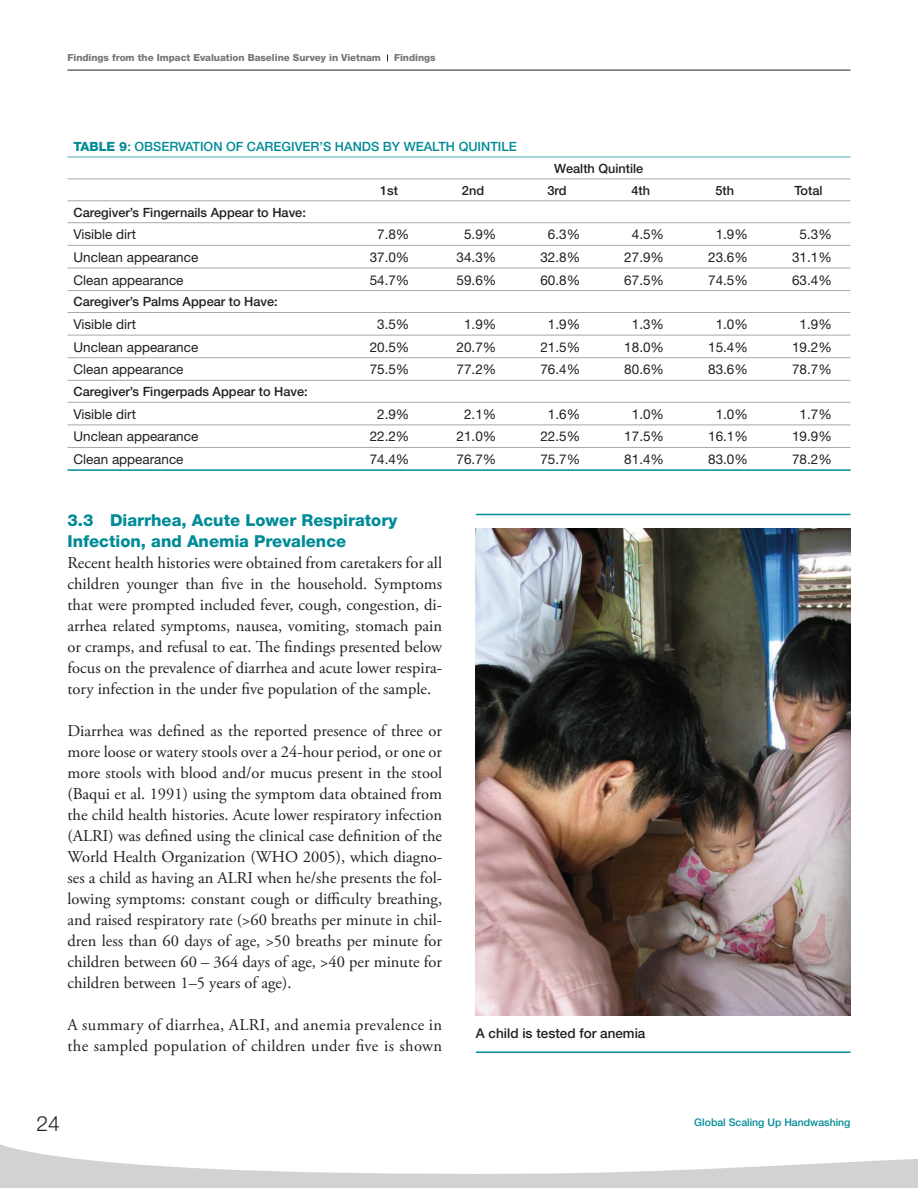
<style>
.page{position:relative;width:918px;height:1188px;background:#fff}
.page>*{position:absolute;margin:0;border:0;box-sizing:border-box;transform-origin:0 0}
.t1{font:300 21px "Helvetica Neue";color:#231f20}
.t2{font:16.5px/21px "Adobe Garamond Pro";color:#231f20;text-align:justify}
.t3{font:16.5px/21px "Adobe Garamond Pro";letter-spacing:.02em;color:#231f20}
.t4{font:800 16.5px/21px "Helvetica Neue";color:#008b97}
.t5{font:13.5px "Helvetica Neue";color:#231f20}
.t6{font:500 13.5px "Helvetica Neue";color:#231f20}
.t7{font:500 12.75px "Helvetica Neue";color:#231f20}
.t8{font:500 12.75px "Helvetica Neue";color:#008b97}
.t9{font:500 10.5px "Helvetica Neue";color:#008b97}
.t10{font:800 9.75px "Helvetica Neue";color:#757679}
.s1{font-weight:800}
</style>
<div class="page">
<hr style="left:68px;top:70px;width:782px;height:1px;background:#231f20">
<svg style="left:0;top:1144px;width:917px;height:44px"></svg>
<svg style="left:917px;top:1159px;width:1px;height:29px"></svg>
<hr style="left:68px;top:178px;width:782px;height:1px;background:#a8a9ad">
<hr style="left:68px;top:200px;width:782px;height:1px;background:#a8a9ad">
<hr style="left:68px;top:222px;width:782px;height:1px;background:#a8a9ad">
<hr style="left:68px;top:245px;width:782px;height:1px;background:#a8a9ad">
<hr style="left:68px;top:268px;width:782px;height:1px;background:#a8a9ad">
<hr style="left:68px;top:290px;width:782px;height:1px;background:#a8a9ad">
<hr style="left:68px;top:312px;width:782px;height:1px;background:#a8a9ad">
<hr style="left:68px;top:335px;width:782px;height:1px;background:#a8a9ad">
<hr style="left:68px;top:357px;width:782px;height:1px;background:#a8a9ad">
<hr style="left:68px;top:380px;width:782px;height:1px;background:#a8a9ad">
<hr style="left:68px;top:402px;width:782px;height:1px;background:#a8a9ad">
<hr style="left:68px;top:424px;width:782px;height:1px;background:#a8a9ad">
<hr style="left:68px;top:447px;width:782px;height:1px;background:#a8a9ad">
<hr style="left:68px;top:156px;width:782px;height:2px;background:#87c5cd">
<hr style="left:68px;top:469px;width:782px;height:2px;background:#008b97">
<img style="left:476px;top:529px;width:374px;height:486px">
<hr style="left:476px;top:514px;width:374px;height:1px;background:#008b97">
<hr style="left:476px;top:1051px;width:374px;height:2px;background:#008b97">
<p class="t10" style="left:68px;top:55px;width:315px">Findings from the Impact Evaluation Baseline Survey in Vietnam</p>
<p class="t10" style="left:394px;top:55px;width:43px">Findings</p>
<p class="t8" style="left:74px;top:142px;width:445px"><span class="s1">TABLE 9</span>: OBSERVATION OF CAREGIVER’S HANDS BY WEALTH QUINTILE</p>
<p class="t7" style="left:554px;top:164px;width:91px">Wealth Quintile</p>
<p class="t7" style="left:380px;top:186px;width:19px">1st</p>
<p class="t7" style="left:462px;top:186px;width:24px">2nd</p>
<p class="t7" style="left:547px;top:186px;width:21px">3rd</p>
<p class="t7" style="left:631px;top:186px;width:20px">4th</p>
<p class="t7" style="left:715px;top:186px;width:20px">5th</p>
<p class="t7" style="left:794px;top:186px;width:30px">Total</p>
<p class="t7" style="left:73px;top:208px;width:234px">Caregiver’s Fingernails Appear to Have:</p>
<p class="t5" style="left:74px;top:230px;width:64px">Visible dirt</p>
<p class="t5" style="left:377px;top:230px;width:34px">7.8%</p>
<p class="t5" style="left:464px;top:230px;width:34px">5.9%</p>
<p class="t5" style="left:548px;top:230px;width:34px">6.3%</p>
<p class="t5" style="left:632px;top:230px;width:34px">4.5%</p>
<p class="t5" style="left:716px;top:230px;width:34px">1.9%</p>
<p class="t5" style="left:800px;top:230px;width:34px">5.3%</p>
<p class="t5" style="left:74px;top:252px;width:126px">Unclean appearance</p>
<p class="t5" style="left:370px;top:252px;width:41px">37.0%</p>
<p class="t5" style="left:457px;top:252px;width:41px">34.3%</p>
<p class="t5" style="left:540px;top:252px;width:41px">32.8%</p>
<p class="t5" style="left:624px;top:252px;width:41px">27.9%</p>
<p class="t5" style="left:708px;top:252px;width:41px">23.6%</p>
<p class="t5" style="left:792px;top:252px;width:41px">31.1%</p>
<p class="t5" style="left:74px;top:275px;width:112px">Clean appearance</p>
<p class="t5" style="left:370px;top:275px;width:41px">54.7%</p>
<p class="t5" style="left:457px;top:275px;width:41px">59.6%</p>
<p class="t5" style="left:540px;top:275px;width:41px">60.8%</p>
<p class="t5" style="left:624px;top:275px;width:41px">67.5%</p>
<p class="t5" style="left:708px;top:275px;width:41px">74.5%</p>
<p class="t5" style="left:792px;top:275px;width:41px">63.4%</p>
<p class="t7" style="left:74px;top:297px;width:206px">Caregiver’s Palms Appear to Have:</p>
<p class="t5" style="left:74px;top:319px;width:64px">Visible dirt</p>
<p class="t5" style="left:377px;top:319px;width:34px">3.5%</p>
<p class="t5" style="left:464px;top:319px;width:34px">1.9%</p>
<p class="t5" style="left:548px;top:319px;width:34px">1.9%</p>
<p class="t5" style="left:632px;top:319px;width:34px">1.3%</p>
<p class="t5" style="left:716px;top:319px;width:34px">1.0%</p>
<p class="t5" style="left:800px;top:319px;width:34px">1.9%</p>
<p class="t5" style="left:74px;top:342px;width:126px">Unclean appearance</p>
<p class="t5" style="left:370px;top:342px;width:41px">20.5%</p>
<p class="t5" style="left:457px;top:342px;width:41px">20.7%</p>
<p class="t5" style="left:540px;top:342px;width:41px">21.5%</p>
<p class="t5" style="left:624px;top:342px;width:41px">18.0%</p>
<p class="t5" style="left:708px;top:342px;width:41px">15.4%</p>
<p class="t5" style="left:792px;top:342px;width:41px">19.2%</p>
<p class="t5" style="left:74px;top:365px;width:112px">Clean appearance</p>
<p class="t5" style="left:370px;top:365px;width:41px">75.5%</p>
<p class="t5" style="left:457px;top:365px;width:41px">77.2%</p>
<p class="t5" style="left:540px;top:365px;width:41px">76.4%</p>
<p class="t5" style="left:624px;top:365px;width:41px">80.6%</p>
<p class="t5" style="left:708px;top:365px;width:41px">83.6%</p>
<p class="t5" style="left:792px;top:365px;width:41px">78.7%</p>
<p class="t7" style="left:74px;top:387px;width:236px">Caregiver’s Fingerpads Appear to Have:</p>
<p class="t5" style="left:74px;top:409px;width:64px">Visible dirt</p>
<p class="t5" style="left:377px;top:409px;width:34px">2.9%</p>
<p class="t5" style="left:464px;top:409px;width:34px">2.1%</p>
<p class="t5" style="left:548px;top:409px;width:34px">1.6%</p>
<p class="t5" style="left:632px;top:409px;width:34px">1.0%</p>
<p class="t5" style="left:716px;top:409px;width:34px">1.0%</p>
<p class="t5" style="left:800px;top:409px;width:34px">1.7%</p>
<p class="t5" style="left:74px;top:432px;width:126px">Unclean appearance</p>
<p class="t5" style="left:370px;top:432px;width:41px">22.2%</p>
<p class="t5" style="left:457px;top:432px;width:41px">21.0%</p>
<p class="t5" style="left:540px;top:432px;width:41px">22.5%</p>
<p class="t5" style="left:624px;top:432px;width:41px">17.5%</p>
<p class="t5" style="left:708px;top:432px;width:41px">16.1%</p>
<p class="t5" style="left:792px;top:432px;width:41px">19.9%</p>
<p class="t5" style="left:74px;top:454px;width:112px">Clean appearance</p>
<p class="t5" style="left:370px;top:454px;width:41px">74.4%</p>
<p class="t5" style="left:457px;top:454px;width:41px">76.7%</p>
<p class="t5" style="left:540px;top:454px;width:41px">75.7%</p>
<p class="t5" style="left:624px;top:454px;width:41px">81.4%</p>
<p class="t5" style="left:708px;top:454px;width:41px">83.0%</p>
<p class="t5" style="left:792px;top:454px;width:41px">78.2%</p>
<p class="t4" style="left:68px;top:511px;width:331px">3.3 Diarrhea, Acute Lower Respiratory<br>Infection, and Anemia Prevalence</p>
<p class="t2" style="left:68px;top:554px;width:376px">Recent health histories were obtained from caretakers for all children younger than five in the household. Symptoms that were prompted included fever, cough, congestion, di&shy;arrhea related symptoms, nausea, vomiting, stomach pain or cramps, and refusal to eat. The findings presented below focus on the prevalence of diarrhea and acute lower respira&shy;tory infection in the under five population of the sample.</p>
<p class="t2" style="left:68px;top:722px;width:376px">Diarrhea was defined as the reported presence of three or more loose or watery stools over a 24-hour period, or one or more stools with blood and/or mucus present in the stool (Baqui et al. 1991) using the symptom data obtained from the child health histories. Acute lower respiratory infection (ALRI) was defined using the clinical case definition of the World Health Organization (WHO 2005), which diagno&shy;ses a child as having an ALRI when he/she presents the fol&shy;lowing symptoms: constant cough or difficulty breathing, and raised respiratory rate (&gt;60 breaths per minute in chil&shy;dren less than 60 days of age, &gt;50 breaths per minute for children between 60 – 364 days of age, &gt;40 per minute for children between 1–5 years of age).</p>
<p class="t3" style="left:68px;top:1016px;width:376px">A summary of diarrhea, ALRI, and anemia prevalence in the sampled population of children under five is shown</p>
<p class="t6" style="left:476px;top:1028px;width:171px">A child is tested for anemia</p>
<p class="t1" style="left:37px;top:1116px;width:25px">24</p>
<p class="t9" style="left:694px;top:1118px;width:158px">Global Scaling Up Handwashing</p>
</div>
